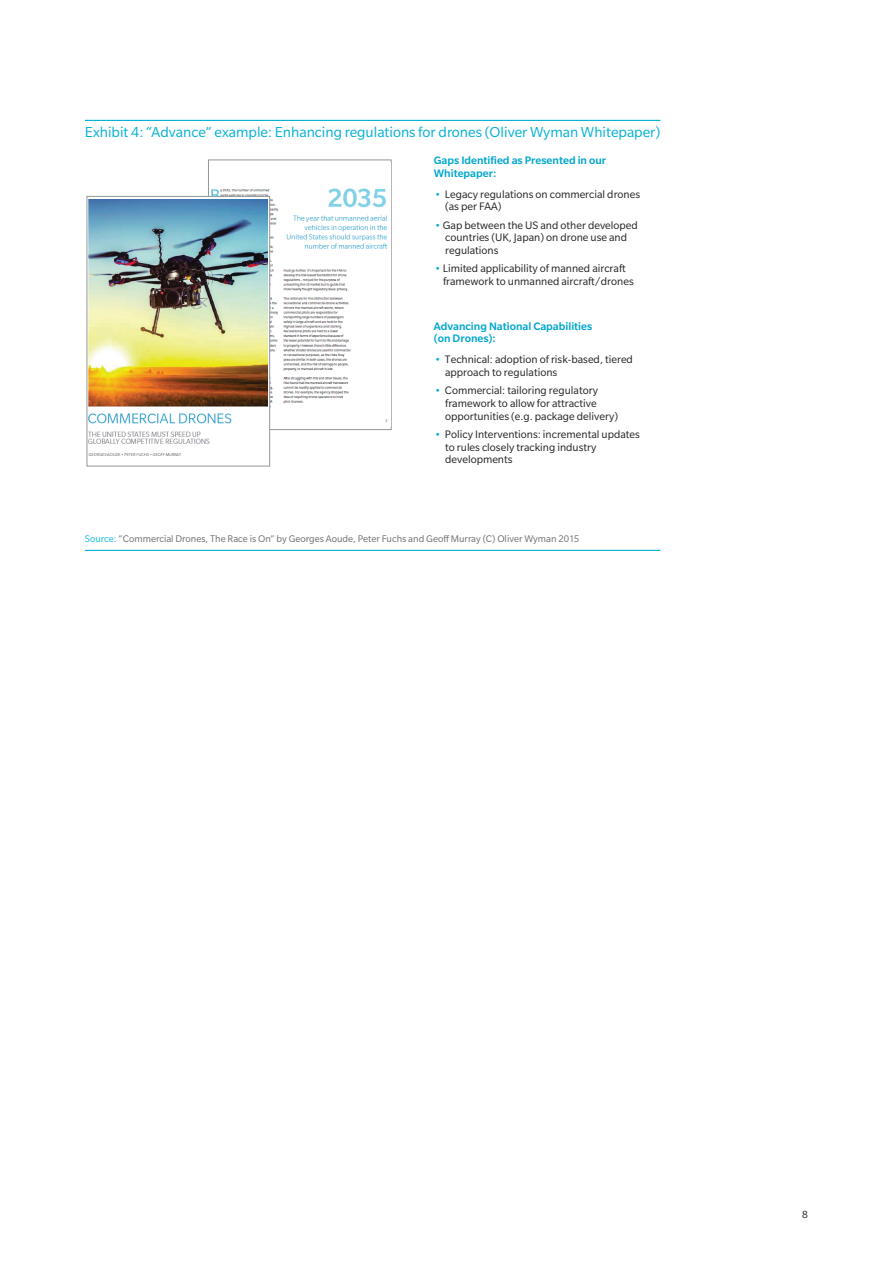
<style>
.page{position:relative;width:893px;height:1263px;background:#fff}
.page>*{position:absolute;margin:0;border:0;box-sizing:border-box;transform-origin:0 0}
.t1{font:15.75px "Slate Pro";color:#00b0d3}
.t2{font:11.85px/12.6px "Slate Pro";color:#231f20}
.t3{font:500 11.85px/12.6px "Slate Pro";color:#00a6ce}
.t4{font:11.25px "Slate Pro";color:#231f20}
.t5{font:10.5px "Slate Pro";color:#6c6d70}
.s1{color:#00b0d3}
.s2{color:#09bcda}
</style>
<div class="page">
<hr style="left:85px;top:120px;width:575px;height:1px;background:#00b0d3">
<hr style="left:85px;top:550px;width:575px;height:1px;background:#00b0d3">
<div style="left:208px;top:160px;width:184px;height:270px;border:1px solid #939598"></div>
<img style="left:209px;top:163px;width:179px;height:264px">
<div style="left:87px;top:196px;width:183px;height:270px;border:1px solid #939598"></div>
<img style="left:89px;top:199px;width:179px;height:257px">
<h1 class="t1" style="left:85px;top:124px;width:577px">Exhibit 4: “Advance” example: Enhancing regulations for drones (Oliver Wyman Whitepaper)</h1>
<p class="t3" style="left:434px;top:154px;width:174px">Gaps Identified as Presented in our<br>Whitepaper:</p>
<p class="t2" style="left:445px;top:188px;width:196px;text-indent:-10px"><span class="s1">•</span> Legacy regulations on commercial drones (as per FAA)</p>
<p class="t2" style="left:445px;top:219px;width:194px;text-indent:-10px"><span class="s1">•</span> Gap between the US and other developed countries (UK, Japan) on drone use and regulations</p>
<p class="t2" style="left:443px;top:262px;width:192px;text-indent:-8px"><span class="s1">•</span> Limited applicability of manned aircraft framework to unmanned aircraft/drones</p>
<p class="t3" style="left:434px;top:320px;width:160px">Advancing National Capabilities (on Drones):</p>
<p class="t2" style="left:445px;top:353px;width:189px;text-indent:-10px"><span class="s1">•</span> Technical: adoption of risk-based, tiered approach to regulations</p>
<p class="t2" style="left:445px;top:384px;width:174px;text-indent:-10px"><span class="s1">•</span> Commercial: tailoring regulatory framework to allow for attractive opportunities (e.g. package delivery)</p>
<p class="t2" style="left:445px;top:428px;width:196px;text-indent:-10px"><span class="s1">•</span> Policy Interventions: incremental updates to rules closely tracking industry developments</p>
<p class="t5" style="left:85px;top:533px;width:496px"><span class="s2">Source:</span> “Commercial Drones, The Race is On” by Georges Aoude, Peter Fuchs and Geoff Murray (C) Oliver Wyman 2015</p>
<p class="t4" style="left:802px;top:1208px;width:7px">8</p>
</div>
